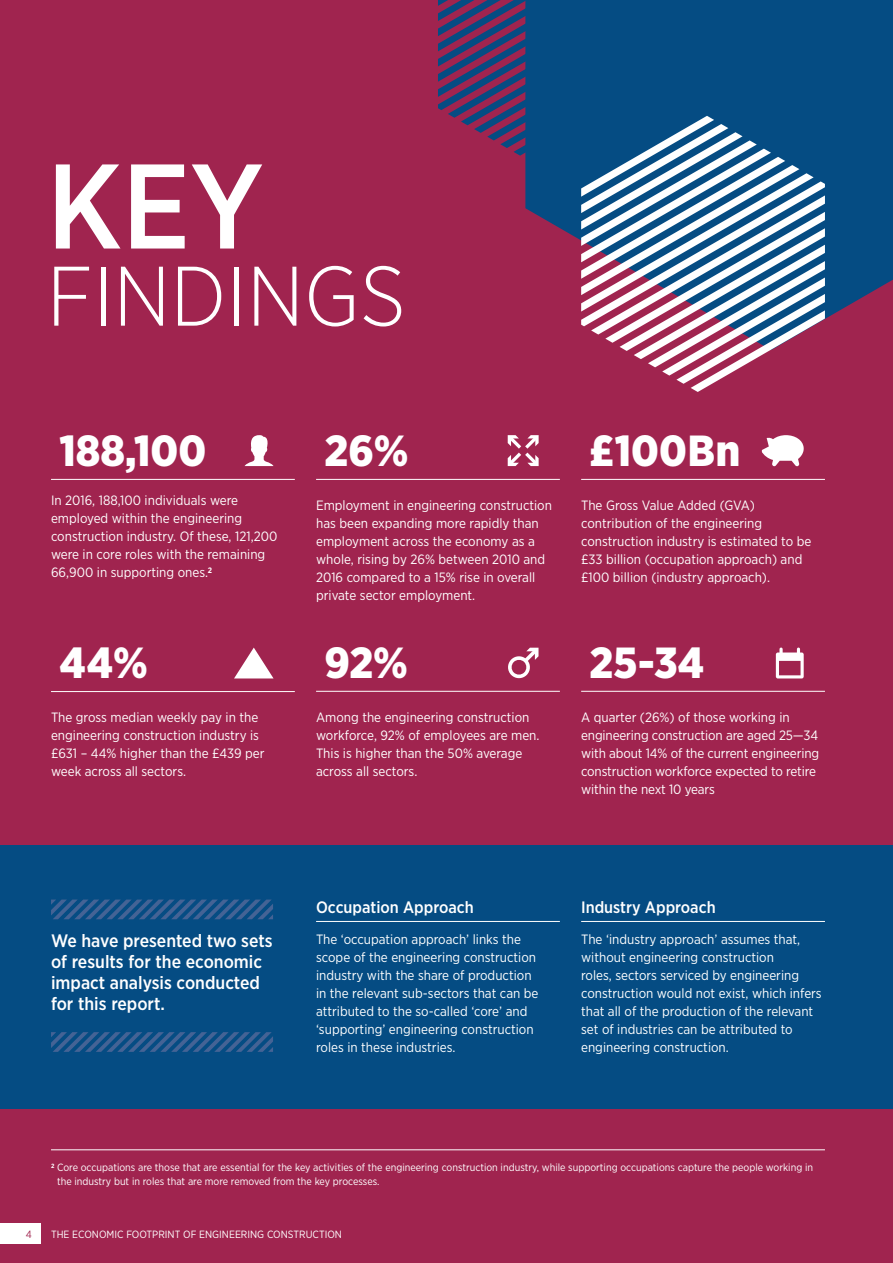
<style>
.page{position:relative;width:893px;height:1263px;background:#a0244f}
.page>*{position:absolute;margin:0;border:0;box-sizing:border-box;transform-origin:0 0}
.t1{font:500 120.15px "Gotham Narrow";color:#fff}
.t2{font:300 84.3px "Gotham Narrow";color:#fff}
.t3{font:900 43.5px "Gotham Narrow";color:#fff}
.t4{font:500 18px/21px "Gotham Narrow";color:#fff}
.t5{font:500 16.5px "Gotham Narrow";color:#fff}
.t6{font:13.5px/18px "Gotham Narrow";color:#fff}
.t7{font:10.5px/13.5px "Gotham Narrow";color:#fff}
.t8{font:10.5px "Gotham Narrow";color:#a0244f}
</style>
<div class="page">
<div style="left:0;top:845px;width:893px;height:263px;background:#054c83"></div>
<svg style="left:51px;top:899px;width:222px;height:20px"></svg>
<svg style="left:51px;top:1032px;width:222px;height:20px"></svg>
<div style="left:825px;top:0;width:68px;height:319px;background:#054c83"></div>
<svg style="left:438px;top:0;width:387px;height:392px"></svg>
<hr style="left:51px;top:1149px;width:774px;height:1px;background:#fff">
<hr style="left:316px;top:921px;width:244px;height:1px;background:#fff">
<hr style="left:581px;top:921px;width:244px;height:1px;background:#fff">
<hr style="left:51px;top:479px;width:244px;height:1px;background:#fff">
<hr style="left:316px;top:479px;width:244px;height:1px;background:#fff">
<hr style="left:581px;top:479px;width:244px;height:1px;background:#fff">
<hr style="left:51px;top:691px;width:244px;height:1px;background:#fff">
<hr style="left:316px;top:691px;width:244px;height:1px;background:#fff">
<hr style="left:581px;top:691px;width:244px;height:1px;background:#fff">
<svg style="left:234px;top:647px;width:40px;height:31px"></svg>
<svg style="left:508px;top:648px;width:30px;height:31px"></svg>
<svg style="left:245px;top:435px;width:29px;height:31px"></svg>
<svg style="left:508px;top:435px;width:31px;height:31px"></svg>
<svg style="left:776px;top:647px;width:28px;height:31px"></svg>
<svg style="left:762px;top:435px;width:42px;height:31px"></svg>
<div style="left:0;top:1223px;width:40px;height:21px;background:#fff"></div>
<h1 class="t1" style="left:47px;top:130px;width:219px">KEY</h1>
<h2 class="t2" style="left:47px;top:244px;width:361px">FINDINGS</h2>
<h3 class="t3" style="left:60px;top:422px;width:148px">188,100</h3>
<p class="t6" style="left:51px;top:491px;width:228px">In 2016, 188,100 individuals were employed within the engineering construction industry. Of these, 121,200 were in core roles with the remaining 66,900 in supporting ones.<sup>2</sup></p>
<h3 class="t3" style="left:60px;top:634px;width:90px">44%</h3>
<p class="t6" style="left:51px;top:708px;width:215px">The gross median weekly pay in the engineering construction industry is £631 – 44% higher than the £439 per week across all sectors.</p>
<h3 class="t3" style="left:325px;top:422px;width:85px">26%</h3>
<p class="t6" style="left:316px;top:496px;width:237px">Employment in engineering construction has been expanding more rapidly than employment across the economy as a whole, rising by 26% between 2010 and 2016 compared to a 15% rise in overall private sector employment.</p>
<h3 class="t3" style="left:325px;top:634px;width:85px">92%</h3>
<p class="t6" style="left:316px;top:708px;width:225px">Among the engineering construction workforce, 92% of employees are men.<br>This is higher than the 50% average across all sectors.</p>
<h3 class="t3" style="left:590px;top:422px;width:152px">£100Bn</h3>
<p class="t6" style="left:581px;top:496px;width:232px">The Gross Value Added (GVA) contribution of the engineering construction industry is estimated to be £33 billion (occupation approach) and £100 billion (industry approach).</p>
<h3 class="t3" style="left:590px;top:634px;width:116px">25-34</h3>
<p class="t6" style="left:581px;top:708px;width:239px">A quarter (26%) of those working in engineering construction are aged 25—34 with about 14% of the current engineering construction workforce expected to retire within the next 10 years</p>
<h3 class="t4" style="left:51px;top:929px;width:223px">We have presented two sets of results for the economic impact analysis conducted for this report.</h3>
<p class="t5" style="left:316px;top:896px;width:159px">Occupation Approach</p>
<p class="t6" style="left:316px;top:929px;width:224px">The ‘occupation approach’ links the scope of the engineering construction industry with the share of production in the relevant sub-sectors that can be attributed to the so-called ‘core’ and ‘supporting’ engineering construction roles in these industries.</p>
<p class="t5" style="left:581px;top:896px;width:136px">Industry Approach</p>
<p class="t6" style="left:581px;top:929px;width:242px">The ‘industry approach’ assumes that, without engineering construction<br>roles, sectors serviced by engineering construction would not exist, which infers that all of the production of the relevant set of industries can be attributed to engineering construction.</p>
<p class="t7" style="left:57px;top:1161px;width:758px;text-indent:-6px"><sup>2</sup> Core occupations are those that are essential for the key activities of the engineering construction industry, while supporting occupations capture the people working in the industry but in roles that are more removed from the key processes.</p>
<p class="t8" style="left:26px;top:1228px;width:8px">4</p>
<p class="t7" style="left:51px;top:1227px;width:293px">THE ECONOMIC FOOTPRINT OF ENGINEERING CONSTRUCTION</p>
</div>
